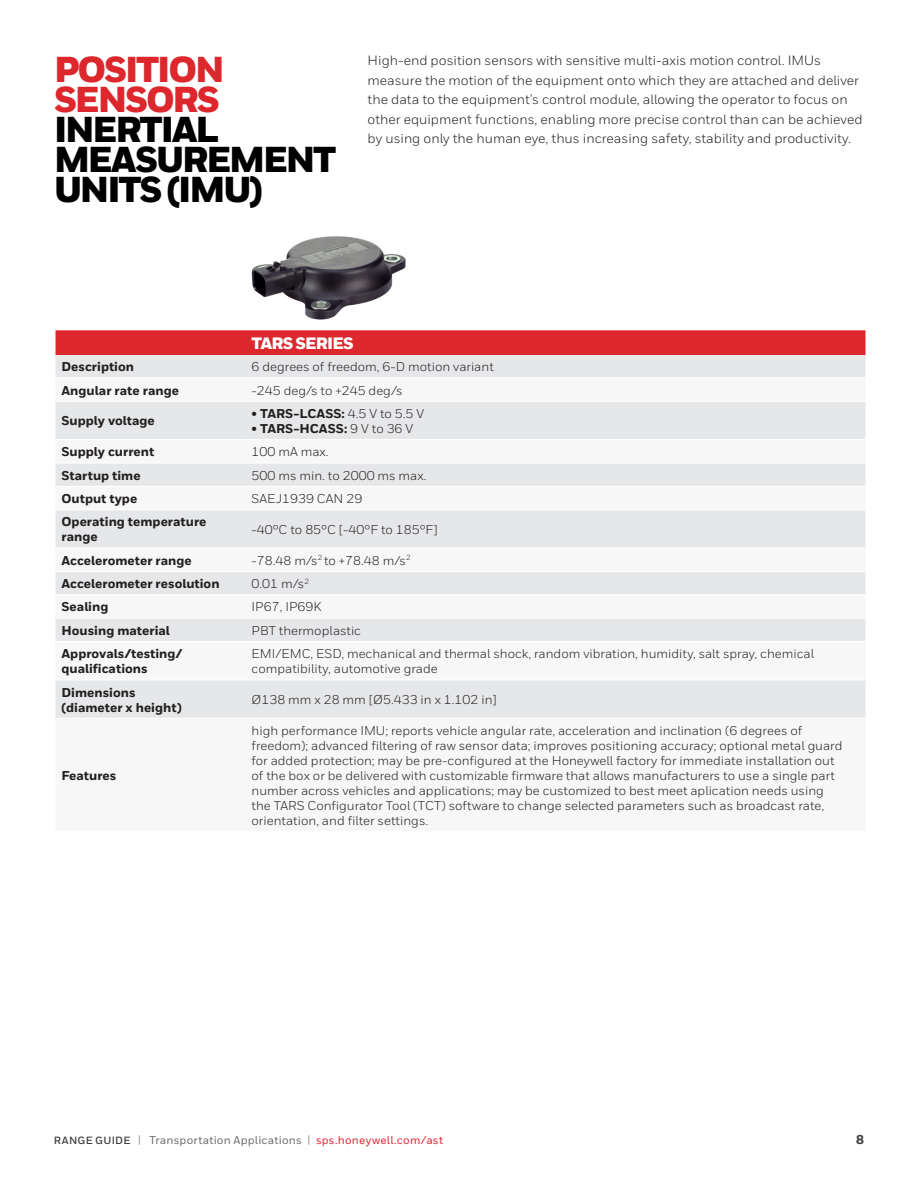
<style>
.page{position:relative;width:918px;height:1188px;background:#fff}
.page>*{position:absolute;margin:0;border:0;box-sizing:border-box;transform-origin:0 0}
.t1{font:900 36px/30px "Honeywell Sans";letter-spacing:-.06em;color:#000}
.t2{font:900 16.5px "Honeywell Sans";letter-spacing:-.05em;color:#fff}
.t3{font:13.5px/19.5px "Honeywell Sans";color:#231f20}
.t4{font:12.75px/15px "Honeywell Sans";color:#231f20}
.t5{font:800 12.75px/15px "Honeywell Sans";color:#231f20}
.t6{font:800 12.75px "Honeywell Sans";color:#3e3e3f}
.t7{font:500 11.25px "Honeywell Sans";letter-spacing:.015em;color:#6c6d70}
.s1{color:#dc272d}
.s2{font-weight:400}
.s3{font-weight:700;font-size:10.5px;color:#3e3e3f}
.s4{font-size:11.4px;color:#939598}
.s5{color:#e22536}
</style>
<div class="page">
<div style="left:56px;top:330px;width:810px;height:25px;background:#dc272d"></div>
<div style="left:56px;top:355px;width:810px;height:22px;background:#e6e7e9"></div>
<svg style="left:56px;top:402px;width:810px;height:316px;fill:#e6e7e9"></svg>
<hr style="left:55px;top:439px;width:191px;height:1px;background:#fff">
<hr style="left:246px;top:439px;width:619px;height:1px;background:#fff">
<hr style="left:55px;top:462px;width:191px;height:2px;background:#fff">
<hr style="left:246px;top:462px;width:619px;height:2px;background:#fff">
<hr style="left:55px;top:486px;width:191px;height:1px;background:#fff">
<hr style="left:246px;top:486px;width:619px;height:1px;background:#fff">
<hr style="left:55px;top:509px;width:191px;height:1px;background:#fff">
<hr style="left:246px;top:509px;width:619px;height:1px;background:#fff">
<hr style="left:55px;top:548px;width:191px;height:1px;background:#fff">
<hr style="left:246px;top:548px;width:619px;height:1px;background:#fff">
<hr style="left:55px;top:571px;width:191px;height:1px;background:#fff">
<hr style="left:246px;top:571px;width:619px;height:1px;background:#fff">
<hr style="left:55px;top:594px;width:191px;height:1px;background:#fff">
<hr style="left:246px;top:594px;width:619px;height:1px;background:#fff">
<hr style="left:55px;top:618px;width:191px;height:1px;background:#fff">
<hr style="left:246px;top:618px;width:619px;height:1px;background:#fff">
<hr style="left:55px;top:641px;width:191px;height:1px;background:#fff">
<hr style="left:246px;top:641px;width:619px;height:1px;background:#fff">
<hr style="left:55px;top:679px;width:191px;height:2px;background:#fff">
<hr style="left:246px;top:679px;width:619px;height:2px;background:#fff">
<img style="left:251px;top:236px;width:155px;height:84px">
<p class="t1" style="left:54px;top:56px;width:284px"><span class="s1">POSITION<br>SENSORS<br></span>INERTIAL<br>MEASUREMENT<br>UNITS (IMU)</p>
<p class="t3" style="left:368px;top:51px;width:497px">High-end position sensors with sensitive multi-axis motion control. IMUs measure the motion of the equipment onto which they are attached and deliver the data to the equipment’s control module, allowing the operator to focus on other equipment functions, enabling more precise control than can be achieved by using only the human eye, thus increasing safety, stability and productivity.</p>
<p class="t2" style="left:252px;top:333px;width:104px">TARS SERIES</p>
<p class="t5" style="left:61px;top:360px;width:74px">Description</p>
<p class="t4" style="left:252px;top:359px;width:244px">6 degrees of freedom, 6-D motion variant</p>
<p class="t5" style="left:61px;top:383px;width:119px">Angular rate range</p>
<p class="t4" style="left:252px;top:383px;width:153px">-245 deg/s to +245 deg/s</p>
<p class="t5" style="left:61px;top:414px;width:95px">Supply voltage</p>
<p class="t5" style="left:252px;top:406px;width:174px">• TARS-LCASS: <span class="s2">4.5 V to 5.5 V</span></p>
<p class="t5" style="left:252px;top:421px;width:163px">• TARS-HCASS: <span class="s2">9 V to 36 V</span></p>
<p class="t5" style="left:61px;top:445px;width:94px">Supply current</p>
<p class="t4" style="left:252px;top:444px;width:78px">100 mA max.</p>
<p class="t5" style="left:61px;top:468px;width:81px">Startup time</p>
<p class="t4" style="left:252px;top:468px;width:176px">500 ms min. to 2000 ms max.</p>
<p class="t5" style="left:61px;top:491px;width:77px">Output type</p>
<p class="t4" style="left:252px;top:491px;width:112px">SAEJ1939 CAN 29</p>
<p class="t5" style="left:61px;top:515px;width:147px">Operating temperature range</p>
<p class="t4" style="left:252px;top:522px;width:188px">-40°C to 85°C [-40°F to 185°F]</p>
<p class="t5" style="left:61px;top:553px;width:132px">Accelerometer range</p>
<p class="t4" style="left:252px;top:553px;width:161px">-78.48 m/s<sup>2</sup> to +78.48 m/s<sup>2</sup></p>
<p class="t5" style="left:61px;top:577px;width:160px">Accelerometer resolution</p>
<p class="t4" style="left:252px;top:576px;width:59px">0.01 m/s<sup>2</sup></p>
<p class="t5" style="left:61px;top:600px;width:48px">Sealing</p>
<p class="t4" style="left:252px;top:600px;width:71px">IP67, IP69K</p>
<p class="t5" style="left:61px;top:623px;width:110px">Housing material</p>
<p class="t4" style="left:252px;top:623px;width:111px">PBT thermoplastic</p>
<p class="t5" style="left:61px;top:647px;width:123px">Approvals/testing/ qualifications</p>
<p class="t4" style="left:252px;top:646px;width:564px">EMI/EMC, ESD, mechanical and thermal shock, random vibration, humidity, salt spray, chemical compatibility, automotive grade</p>
<p class="t5" style="left:61px;top:685px;width:122px">Dimensions (diameter x height)</p>
<p class="t4" style="left:252px;top:692px;width:247px">Ø138 mm x 28 mm [Ø5.433 in x 1.102 in]</p>
<p class="t5" style="left:61px;top:768px;width:56px">Features</p>
<p class="t4" style="left:252px;top:723px;width:592px">high performance IMU; reports vehicle angular rate, acceleration and inclination (6 degrees of freedom); advanced filtering of raw sensor data; improves positioning accuracy; optional metal guard for added protection; may be pre-configured at the Honeywell factory for immediate installation out of the box or be delivered with customizable firmware that allows manufacturers to use a single part number across vehicles and applications; may be customized to best meet aplication needs using the TARS Configurator Tool (TCT) software to change selected parameters such as broadcast rate, orientation, and filter settings.</p>
<p class="t7" style="left:54px;top:1133px;width:391px"><span class="s3">RANGE GUIDE</span> <span class="s4">|</span> Transportation Applications <span class="s4">|</span> <span class="s5">sps.honeywell.com/ast</span></p>
<p class="t6" style="left:856px;top:1132px;width:10px">8</p>
</div>
